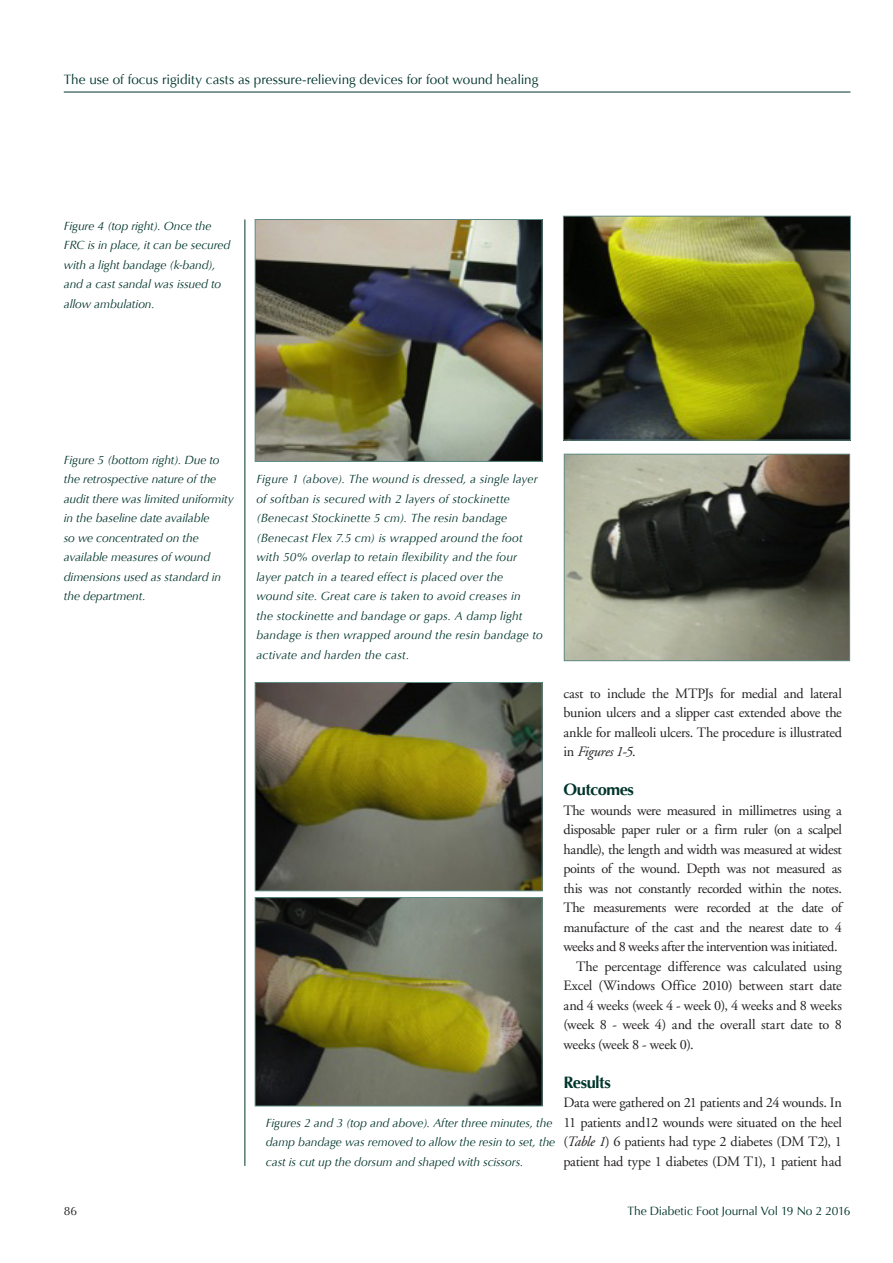
<style>
.page{position:relative;width:893px;height:1263px;background:#fff}
.page>*{position:absolute;margin:0;border:0;box-sizing:border-box;transform-origin:0 0}
.t1{font:700 16.5px "Optima";letter-spacing:-.03em;color:#00352b}
.t2{font:14.25px/19.5px "Adobe Garamond";letter-spacing:-.02em;color:#231f20;text-align:justify}
.t3{font:13.5px "Optima";letter-spacing:-.005em;color:#00352b}
.t4{font:italic 12px/19.5px "Optima";color:#00352b}
.t5{font:12px "Optima";letter-spacing:-.005em;color:#00352b}
.t6{font:12px "Optima";color:#231f20}
.s1{font-style:italic}
</style>
<div class="page">
<hr style="left:64px;top:92px;width:786px;height:1px;background:#00352b">
<hr style="left:244px;top:219px;width:1px;height:947px;background:#00352b">
<img style="left:257px;top:221px;width:283px;height:239px">
<div style="left:255px;top:219px;width:287px;height:243px;border:1px solid #608b85"></div>
<img style="left:257px;top:684px;width:283px;height:205px">
<div style="left:255px;top:682px;width:287px;height:209px;border:1px solid #608b85"></div>
<img style="left:257px;top:899px;width:283px;height:205px">
<div style="left:255px;top:897px;width:287px;height:209px;border:1px solid #608b85"></div>
<img style="left:565px;top:218px;width:284px;height:220px">
<div style="left:563px;top:216px;width:288px;height:224px;border:1px solid #608b85"></div>
<img style="left:566px;top:456px;width:282px;height:203px">
<div style="left:564px;top:454px;width:286px;height:207px;border:1px solid #608b85"></div>
<p class="t3" style="left:64px;top:71px;width:476px">The use of focus rigidity casts as pressure-relieving devices for foot wound healing</p>
<p class="t4" style="left:64px;top:216px;width:168px">Figure 4 (top right). Once the<br>FRC is in place, it can be secured with a light bandage (k-band), and a cast sandal was issued to allow ambulation.</p>
<p class="t4" style="left:64px;top:450px;width:171px">Figure 5 (bottom right). Due to the retrospective nature of the audit there was limited uniformity in the baseline date available<br>so we concentrated on the available measures of wound dimensions used as standard in the department.</p>
<p class="t4" style="left:256px;top:469px;width:288px">Figure 1 (above). The wound is dressed, a single layer of softban is secured with 2 layers of stockinette (Benecast Stockinette 5 cm). The resin bandage (Benecast Flex 7.5 cm) is wrapped around the foot with 50% overlap to retain flexibility and the four layer patch in a teared effect is placed over the wound site. Great care is taken to avoid creases in<br>the stockinette and bandage or gaps. A damp light bandage is then wrapped around the resin bandage to activate and harden the cast.</p>
<p class="t4" style="left:266px;top:1113px;width:291px">Figures 2 and 3 (top and above). After three minutes, the damp bandage was removed to allow the resin to set, the cast is cut up the dorsum and shaped with scissors.</p>
<p class="t2" style="left:563px;top:684px;width:280px">cast to include the MTPJs for medial and lateral bunion ulcers and a slipper cast extended above the ankle for malleoli ulcers. The procedure is illustrated in <span class="s1">Figures 1-5</span>.</p>
<h1 class="t1" style="left:563px;top:780px;width:72px">Outcomes</h1>
<p class="t2" style="left:563px;top:801px;width:280px">The wounds were measured in millimetres using a</p>
<p class="t2" style="left:563px;top:820px;width:280px">disposable paper ruler or a firm ruler (on a scalpel</p>
<p class="t2" style="left:563px;top:840px;width:280px">handle), the length and width was measured at widest</p>
<p class="t2" style="left:563px;top:859px;width:280px">points of the wound. Depth was not measured as</p>
<p class="t2" style="left:563px;top:879px;width:280px">this was not constantly recorded within the notes.</p>
<p class="t2" style="left:563px;top:898px;width:280px">The measurements were recorded at the date of</p>
<p class="t2" style="left:563px;top:918px;width:280px">manufacture of the cast and the nearest date to 4</p>
<p class="t2" style="left:563px;top:937px;width:276px">weeks and 8 weeks after the intervention was initiated.</p>
<p class="t2" style="left:576px;top:957px;width:267px">The percentage difference was calculated using</p>
<p class="t2" style="left:563px;top:976px;width:280px">Excel (Windows Office 2010) between start date</p>
<p class="t2" style="left:563px;top:996px;width:280px">and 4 weeks (week 4 - week 0), 4 weeks and 8 weeks</p>
<p class="t2" style="left:563px;top:1015px;width:280px">(week 8 - week 4) and the overall start date to 8</p>
<p class="t2" style="left:563px;top:1035px;width:132px">weeks (week 8 - week 0).</p>
<h1 class="t1" style="left:563px;top:1072px;width:49px">Results</h1>
<p class="t2" style="left:563px;top:1093px;width:280px">Data were gathered on 21 patients and 24 wounds. In 11 patients and12 wounds were situated on the heel (<span class="s1">Table 1</span>) 6 patients had type 2 diabetes (DM T2), 1 patient had type 1 diabetes (DM T1), 1 patient had</p>
<p class="t6" style="left:64px;top:1204px;width:15px">86</p>
<p class="t5" style="left:627px;top:1204px;width:224px">The Diabetic Foot Journal Vol 19 No 2 2016</p>
</div>
